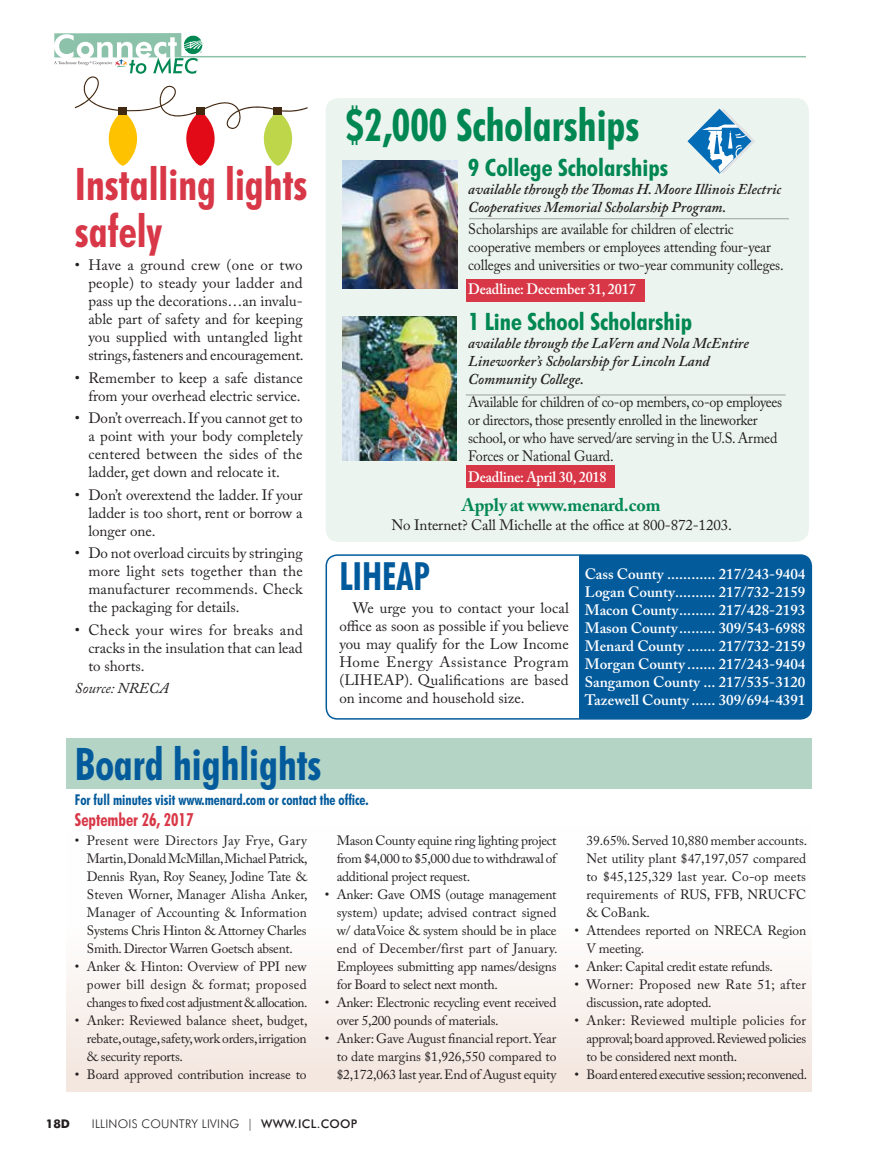
<style>
.page{position:relative;width:878px;height:1161px;background:#fff}
.page>*{position:absolute;margin:0;border:0;box-sizing:border-box;transform-origin:0 0}
.t1{font:700 condensed 45px/46.5px "Futura BT";color:#d83747;scale:.93 1}
.t2{font:700 condensed 45px "Futura BT";color:#008752;scale:.93 1}
.t3{font:700 condensed 45px "Futura BT";color:#035b9c;scale:.93 1}
.t4{font:700 condensed 39px "Futura BT";color:#005a9c;scale:.93 1}
.t5{font:700 condensed 24px "Futura BT";color:#008752;scale:1.05 1}
.t6{font:700 18px "Adobe Caslon Pro";letter-spacing:-.01em;color:#008752}
.t7{font:700 condensed 18px "Futura BT";color:#d83747;scale:.93 1}
.t8{font:15px/18px "Adobe Caslon Pro";letter-spacing:-.01em;color:#231f20;text-align:justify}
.t9{font:15px/18px "Adobe Caslon Pro";letter-spacing:-.01em;color:#231f20;scale:.94 1}
.t10{font:600 15px/18px "Adobe Caslon Pro";color:#fff;text-align:justify}
.t11{font:italic 600 15px/18px "Adobe Caslon Pro";color:#231f20}
.t12{font:700 condensed 15px "Futura BT";color:#035b9c;scale:.93 1}
.t13{font:600 15px "Adobe Caslon Pro";color:#fff;scale:.94 1}
.t14{font:italic 15px "Adobe Caslon Pro";color:#231f20}
.t15{font:13.5px/18px "Adobe Caslon Pro";letter-spacing:-.02em;color:#231f20;text-align:justify}
.t16{font:13.5px/18px "Adobe Caslon Pro";letter-spacing:.005em;color:#231f20}
.t17{font:300 12px "Futura BT";letter-spacing:.02em;color:#231f20}
.t18{font:700 12px "Futura BT";color:#231f20}
.s1{font-weight:500}
</style>
<div class="page">
<hr style="left:179px;top:56px;width:627px;height:1px;background:#8cc2aa">
<div style="left:66px;top:739px;width:746px;height:50px;background:#b4d5c5"></div>
<div style="left:66px;top:826px;width:746px;height:265px;background:linear-gradient(to bottom,#fff,#f4e8e1)"></div>
<div style="left:325px;top:98px;width:483px;height:444px;background:#ebf4ef;border-radius:13px"></div>
<div style="left:466px;top:279px;width:178px;height:23px;background:#d83747"></div>
<div style="left:466px;top:465px;width:148px;height:23px;background:#d83747"></div>
<svg style="left:687px;top:108px;width:68px;height:66px"></svg>
<img style="left:342px;top:160px;width:115px;height:129px">
<img style="left:342px;top:316px;width:114px;height:145px">
<hr style="left:469px;top:218px;width:319px;height:1px;background:#9e9ea0">
<hr style="left:466px;top:395px;width:319px;height:1px;background:#9e9ea0">
<div style="left:578px;top:555px;width:233px;height:164px;background:#035b9c"></div>
<div style="left:325px;top:554px;width:487px;height:166px;border:2px solid #035b9c;border-radius:11px"></div>
<svg style="left:54px;top:33px;width:253px;height:133px"></svg>
<h1 class="t1" style="left:75px;top:160px;width:251px">Installing lights safely</h1>
<p class="t8" style="left:88px;top:256px;width:217px;text-indent:-14px">• Have a ground crew (one or two people) to steady your ladder and pass up the decorations…an invalu&shy;able part of safety and for keeping you supplied with untangled light strings, fasteners and encouragement.</p>
<p class="t8" style="left:75px;top:368px;width:229px;text-align:right">• Remember to keep a safe distance from your overhead electric service.</p>
<p class="t8" style="left:88px;top:409px;width:216px;text-indent:-14px">• Don’t overreach. If you cannot get to a point with your body completely centered between the sides of the ladder, get down and relocate it.</p>
<p class="t8" style="left:88px;top:485px;width:216px;text-indent:-14px">• Don’t overextend the ladder. If your ladder is too short, rent or borrow a longer one.</p>
<p class="t8" style="left:88px;top:544px;width:216px;text-indent:-14px">• Do not overload circuits by stringing more light sets together than the manufacturer recommends. Check the packaging for details.</p>
<p class="t8" style="left:88px;top:620px;width:216px;text-indent:-14px">• Check your wires for breaks and cracks in the insulation that can lead to shorts.</p>
<p class="t14" style="left:75px;top:679px;width:95px">Source: NRECA</p>
<h1 class="t2" style="left:346px;top:98px;width:317px">$2,000 Scholarships</h1>
<h3 class="t5" style="left:468px;top:153px;width:192px">9 College Scholarships</h3>
<p class="t11" style="left:468px;top:180px;width:314px">available through the Thomas H. Moore Illinois Electric<br>Cooperatives Memorial Scholarship Program.</p>
<p class="t9" style="left:468px;top:220px;width:337px">Scholarships are available for children of electric cooperative members or employees attending four-year colleges and universities or two-year community colleges.</p>
<p class="t13" style="left:468px;top:280px;width:180px">Deadline: December 31, 2017</p>
<h3 class="t5" style="left:468px;top:307px;width:215px">1 Line School Scholarship</h3>
<p class="t11" style="left:468px;top:334px;width:282px">available through the LaVern and Nola McEntire<br>Lineworker’s Scholarship for Lincoln Land<br>Community College.</p>
<p class="t9" style="left:468px;top:393px;width:335px">Available for children of co-op members, co-op employees or directors, those presently enrolled in the lineworker school, or who have served/are serving in the U.S. Armed Forces or National Guard.</p>
<p class="t13" style="left:468px;top:468px;width:149px">Deadline: April 30, 2018</p>
<h3 class="t6" style="left:462px;top:494px;width:200px">Apply at www.menard.com</h3>
<p class="t8" style="left:391px;top:516px;width:342px">No Internet? Call Michelle at the office at 800-872-1203.</p>
<h2 class="t4" style="left:339px;top:552px;width:99px">LIHEAP</h2>
<p class="t8" style="left:339px;top:599px;width:231px;text-indent:14px">We urge you to contact your local office as soon as possible if you believe you may qualify for the Low Income Home Energy Assistance Program (LIHEAP). Qualifications are based on income and household size.</p>
<p class="t10" style="left:584px;top:565px;width:222px">Cass County ............ 217/243-9404<br>Logan County.......... 217/732-2159<br>Macon County......... 217/428-2193<br>Mason County......... 309/543-6988<br>Menard County ....... 217/732-2159<br>Morgan County ....... 217/243-9404<br>Sangamon County ... 217/535-3120<br>Tazewell County ...... 309/694-4391</p>
<h1 class="t3" style="left:75px;top:737px;width:267px">Board highlights</h1>
<p class="t12" style="left:75px;top:790px;width:317px">For full minutes visit www.menard.com or contact the office.</p>
<h3 class="t7" style="left:75px;top:809px;width:129px">September 26, 2017</h3>
<p class="t15" style="left:87px;top:831px;width:222px;text-indent:-12px">• Present were Directors Jay Frye, Gary Martin, Donald McMillan, Michael Patrick, Dennis Ryan, Roy Seaney, Jodine Tate &amp; Steven Worner, Manager Alisha Anker, Manager of Accounting &amp; Information Systems Chris Hinton &amp; Attorney Charles Smith. Director Warren Goetsch absent.</p>
<p class="t15" style="left:87px;top:957px;width:222px;text-indent:-12px">• Anker &amp; Hinton: Overview of PPI new power bill design &amp; format; proposed changes to fixed cost adjustment &amp; allocation.</p>
<p class="t15" style="left:87px;top:1011px;width:222px;text-indent:-12px">• Anker: Reviewed balance sheet, budget, rebate, outage, safety, work orders, irrigation &amp; security reports.</p>
<p class="t15" style="left:75px;top:1065px;width:233px">• Board approved contribution increase to</p>
<p class="t15" style="left:337px;top:831px;width:221px">Mason County equine ring lighting project from $4,000 to $5,000 due to withdrawal of additional project request.</p>
<p class="t15" style="left:337px;top:885px;width:222px;text-indent:-12px">• Anker: Gave OMS (outage management system) update; advised contract signed w/ dataVoice &amp; system should be in place end of December/first part of January.<br>Employees submitting app names/designs for Board to select next month.</p>
<p class="t15" style="left:337px;top:993px;width:221px;text-indent:-12px">• Anker: Electronic recycling event received over 5,200 pounds of materials.</p>
<p class="t15" style="left:337px;top:1029px;width:221px;text-indent:-12px">• Anker: Gave August financial report. Year to date margins $1,926,550 compared to $2,172,063 last year. End of August equity</p>
<p class="t18" style="left:46px;top:1116px;width:26px">18d</p>
<p class="t17" style="left:92px;top:1116px;width:267px">ILLINOIS COUNTRY LIVING | <span class="s1">WWW.ICL.COOP</span></p>
<p class="t15" style="left:586px;top:831px;width:222px">39.65%. Served 10,880 member accounts.<br>Net utility plant $47,197,057 compared to $45,125,329 last year. Co-op meets requirements of RUS, FFB, NRUCFC &amp; CoBank.</p>
<p class="t15" style="left:586px;top:921px;width:221px;text-indent:-12px">• Attendees reported on NRECA Region<br>V meeting.</p>
<p class="t15" style="left:574px;top:957px;width:200px">• Anker: Capital credit estate refunds.</p>
<p class="t16" style="left:586px;top:975px;width:221px;text-indent:-12px">• Worner: Proposed new Rate 51; after discussion, rate adopted.</p>
<p class="t15" style="left:586px;top:1011px;width:221px;text-indent:-12px">• Anker: Reviewed multiple policies for approval; board approved. Reviewed policies to be considered next month.</p>
<p class="t15" style="left:574px;top:1065px;width:234px">• Board entered executive session; reconvened.</p>
</div>
